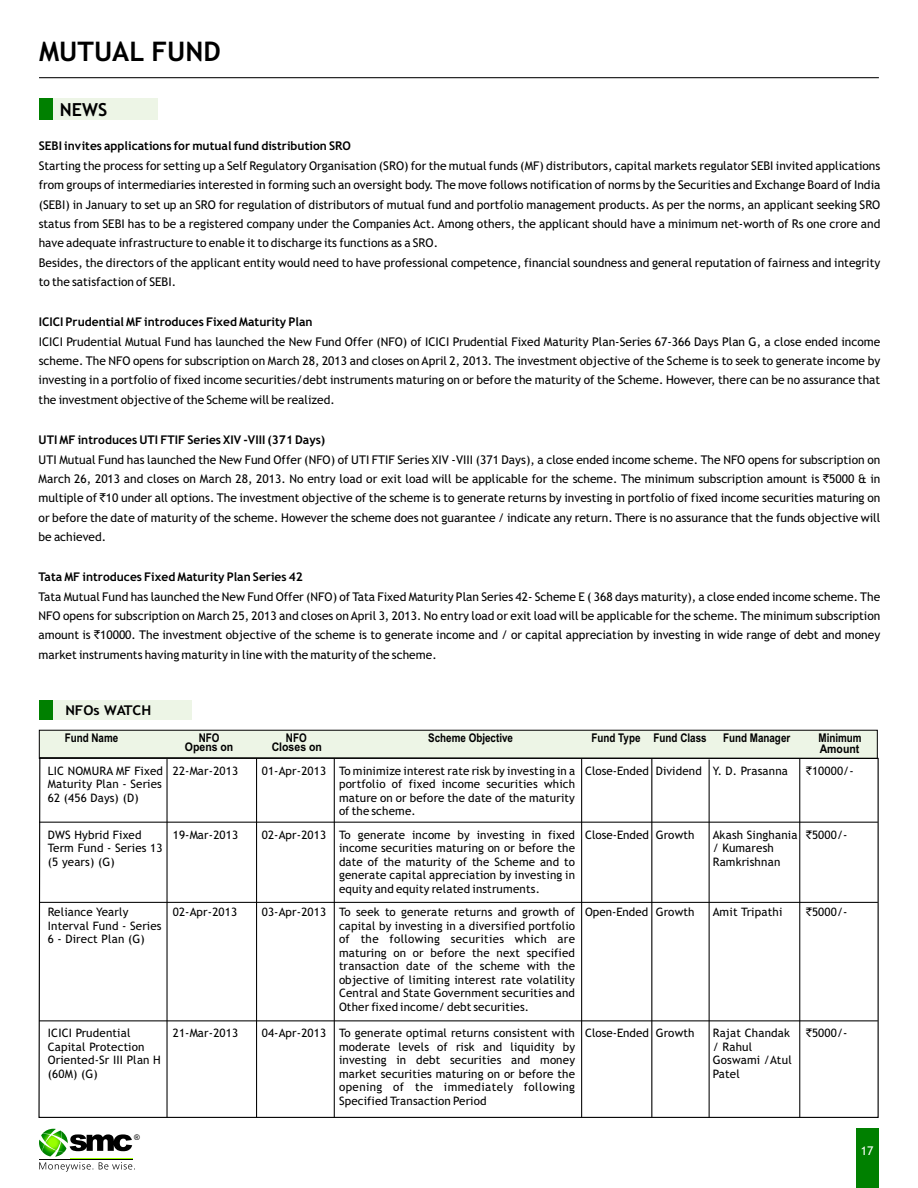
<style>
.page{position:relative;width:918px;height:1188px;background:#fff}
.page>*{position:absolute;margin:0;border:0;box-sizing:border-box;transform-origin:0 0}
.t1{font:700 27px "Trebuchet MS";color:#000}
.t2{font:700 18px "Trebuchet MS";color:#000}
.t3{font:700 13.5px "Trebuchet MS";color:#000;scale:1.07 1}
.t4{font:12px/19.2px "Trebuchet MS";color:#000;text-align:justify}
.t5{font:700 12px "Trebuchet MS";color:#000}
.t6{font:700 12px "Arial Narrow";color:#000}
.t7{font:12px "Trebuchet MS";color:#fff}
.t8{font:700 11.85px "Arial Narrow";color:#000;scale:1.08 1}
.t9{font:11.7px/13.5px "Trebuchet MS";letter-spacing:.015em;color:#000}
.t10{font:7.8px "Arial";color:#000}
.s1{font-family:"Rupee Foradian"}
</style>
<div class="page">
<hr style="left:39px;top:77px;width:840px;height:1px;background:#000">
<div style="left:856px;top:1128px;width:23px;height:60px;background:#008000"></div>
<div style="left:39px;top:98px;width:118px;height:22px;background:#edf5e6"></div>
<div style="left:39px;top:98px;width:14px;height:22px;background:#008000"></div>
<svg style="left:70px;top:1134px;width:62px;height:17px"></svg>
<img style="left:39px;top:1129px;width:29px;height:28px">
<hr style="left:70px;top:1158px;width:62px;height:2px;background:#9f0">
<hr style="left:39px;top:1159px;width:93px;height:1px;background:#000">
<svg style="left:39px;top:1162px;width:96px;height:10px"></svg>
<div style="left:39px;top:700px;width:153px;height:20px;background:#edf5e6"></div>
<div style="left:39px;top:700px;width:14px;height:20px;background:#008000"></div>
<svg style="left:39px;top:729px;width:839px;height:28px;background:#e4ebdd"></svg>
<svg style="left:38px;top:757px;width:841px;height:361px"></svg>
<hr style="left:334px;top:759px;width:1px;height:358px;background:#000">
<hr style="left:799px;top:759px;width:1px;height:358px;background:#000">
<hr style="left:709px;top:759px;width:1px;height:358px;background:#000">
<hr style="left:651px;top:759px;width:1px;height:358px;background:#000">
<hr style="left:256px;top:758px;width:1px;height:359px;background:#000">
<hr style="left:167px;top:759px;width:1px;height:358px;background:#000">
<hr style="left:581px;top:759px;width:1px;height:358px;background:#000">
<hr style="left:39px;top:822px;width:839px;height:1px;background:#000">
<hr style="left:39px;top:902px;width:839px;height:1px;background:#000">
<hr style="left:39px;top:1020px;width:839px;height:1px;background:#000">
<h1 class="t1" style="left:39px;top:42px;width:183px">MUTUAL FUND</h1>
<h2 class="t2" style="left:60px;top:103px;width:49px">NEWS</h2>
<p class="t5" style="left:39px;top:141px;width:314px">SEBI invites applications for mutual fund distribution SRO</p>
<p class="t4" style="left:39px;top:157px;width:843px;text-align:left">Starting the process for setting up a Self Regulatory Organisation (SRO) for the mutual funds (MF) distributors, capital markets regulator SEBI invited applications from groups of intermediaries interested in forming such an oversight body. The move follows notification of norms by the Securities and Exchange Board of India (SEBI) in January to set up an SRO for regulation of distributors of mutual fund and portfolio management products. As per the norms, an applicant seeking SRO status from SEBI has to be a registered company under the Companies Act. Among others, the applicant should have a minimum net-worth of Rs one crore and have adequate infrastructure to enable it to discharge its functions as a SRO.<br>Besides, the directors of the applicant entity would need to have professional competence, financial soundness and general reputation of fairness and integrity to the satisfaction of SEBI.</p>
<p class="t5" style="left:39px;top:317px;width:275px">ICICI Prudential MF introduces Fixed Maturity Plan</p>
<p class="t4" style="left:39px;top:333px;width:843px">ICICI Prudential Mutual Fund has launched the New Fund Offer (NFO) of ICICI Prudential Fixed Maturity Plan-Series 67-366 Days Plan G, a close ended income scheme. The NFO opens for subscription on March 28, 2013 and closes on April 2, 2013. The investment objective of the Scheme is to seek to generate income by investing in a portfolio of fixed income securities/debt instruments maturing on or before the maturity of the Scheme. However, there can be no assurance that the investment objective of the Scheme will be realized.</p>
<p class="t5" style="left:39px;top:435px;width:288px">UTI MF introduces UTI FTIF Series XIV -VIII (371 Days)</p>
<p class="t4" style="left:39px;top:451px;width:843px">UTI Mutual Fund has launched the New Fund Offer (NFO) of UTI FTIF Series XIV -VIII (371 Days), a close ended income scheme. The NFO opens for subscription on March 26, 2013 and closes on March 28, 2013. No entry load or exit load will be applicable for the scheme. The minimum subscription amount is <span class="s1">`</span>5000 &amp; in multiple of <span class="s1">`</span>10 under all options. The investment objective of the scheme is to generate returns by investing in portfolio of fixed income securities maturing on or before the date of maturity of the scheme. However the scheme does not guarantee / indicate any return. There is no assurance that the funds objective will be achieved.</p>
<p class="t5" style="left:39px;top:572px;width:266px">Tata MF introduces Fixed Maturity Plan Series 42</p>
<p class="t4" style="left:39px;top:588px;width:843px">Tata Mutual Fund has launched the New Fund Offer (NFO) of Tata Fixed Maturity Plan Series 42- Scheme E ( 368 days maturity), a close ended income scheme. The NFO opens for subscription on March 25, 2013 and closes on April 3, 2013. No entry load or exit load will be applicable for the scheme. The minimum subscription amount is <span class="s1">`</span>10000. The investment objective of the scheme is to generate income and / or capital appreciation by investing in wide range of debt and money market instruments having maturity in line with the maturity of the scheme.</p>
<p class="t3" style="left:65px;top:705px;width:82px">NFOs WATCH</p>
<p class="t6" style="left:65px;top:734px;width:55px">Fund Name</p>
<p class="t6" style="left:199px;top:734px;width:22px">NFO</p>
<p class="t6" style="left:286px;top:734px;width:22px">NFO</p>
<p class="t6" style="left:428px;top:734px;width:86px">Scheme Objective</p>
<p class="t6" style="left:592px;top:734px;width:117px">Fund Type Fund Class</p>
<p class="t6" style="left:723px;top:734px;width:69px">Fund Manager</p>
<p class="t6" style="left:819px;top:734px;width:45px">Minimum</p>
<p class="t8" style="left:185px;top:742px;width:46px">Opens on</p>
<p class="t8" style="left:272px;top:742px;width:48px">Closes on</p>
<p class="t8" style="left:820px;top:744px;width:38px">Amount</p>
<p class="t9" style="left:48px;top:765px;width:192px">LIC NOMURA MF Fixed 22-Mar-2013</p>
<p class="t9" style="left:262px;top:765px;width:66px">01-Apr-2013</p>
<p class="t9" style="left:585px;top:765px;width:118px">Close-Ended Dividend</p>
<p class="t9" style="left:806px;top:765px;width:49px"><span class="s1">`</span>10000/-</p>
<p class="t9" style="left:48px;top:779px;width:116px">Maturity Plan - Series<br>62 (456 Days) (D)</p>
<p class="t9" style="left:339px;top:765px;width:238px">To minimize interest rate risk by investing in a</p>
<p class="t9" style="left:713px;top:765px;width:77px">Y. D. Prasanna</p>
<p class="t9" style="left:339px;top:779px;width:238px;text-align:justify">portfolio of fixed income securities which mature on or before the date of the maturity of the scheme.</p>
<p class="t9" style="left:48px;top:829px;width:95px">DWS Hybrid Fixed</p>
<p class="t9" style="left:173px;top:829px;width:67px">19-Mar-2013</p>
<p class="t9" style="left:262px;top:829px;width:66px">02-Apr-2013</p>
<p class="t9" style="left:585px;top:829px;width:111px">Close-Ended Growth</p>
<p class="t9" style="left:806px;top:829px;width:43px"><span class="s1">`</span>5000/-</p>
<p class="t9" style="left:48px;top:842px;width:116px">Term Fund - Series 13 (5 years) (G)</p>
<p class="t9" style="left:339px;top:829px;width:238px;text-align:justify">To generate income by investing in fixed income securities maturing on or before the date of the maturity of the Scheme and to generate capital appreciation by investing in equity and equity related instruments.</p>
<p class="t9" style="left:713px;top:829px;width:86px">Akash Singhania / Kumaresh<br>Ramkrishnan</p>
<p class="t9" style="left:48px;top:906px;width:82px">Reliance Yearly</p>
<p class="t9" style="left:173px;top:906px;width:66px">02-Apr-2013</p>
<p class="t9" style="left:262px;top:906px;width:66px">03-Apr-2013</p>
<p class="t9" style="left:585px;top:906px;width:111px">Open-Ended Growth</p>
<p class="t9" style="left:806px;top:906px;width:43px"><span class="s1">`</span>5000/-</p>
<p class="t9" style="left:48px;top:920px;width:115px">Interval Fund - Series<br>6 - Direct Plan (G)</p>
<p class="t9" style="left:339px;top:906px;width:237px">To seek to generate returns and growth of</p>
<p class="t9" style="left:713px;top:906px;width:71px">Amit Tripathi</p>
<p class="t9" style="left:339px;top:920px;width:238px;text-align:justify">capital by investing in a diversified portfolio of the following securities which are maturing on or before the next specified transaction date of the scheme with the objective of limiting interest rate volatility Central and State Government securities and Other fixed income/ debt securities.</p>
<p class="t9" style="left:48px;top:1027px;width:84px">ICICI Prudential</p>
<p class="t9" style="left:173px;top:1027px;width:67px">21-Mar-2013</p>
<p class="t9" style="left:262px;top:1027px;width:66px">04-Apr-2013</p>
<p class="t9" style="left:585px;top:1027px;width:111px">Close-Ended Growth</p>
<p class="t9" style="left:806px;top:1027px;width:43px"><span class="s1">`</span>5000/-</p>
<p class="t9" style="left:48px;top:1041px;width:115px">Capital Protection<br>Oriented-Sr III Plan H (60M) (G)</p>
<p class="t9" style="left:339px;top:1027px;width:238px;text-align:justify">To generate optimal returns consistent with moderate levels of risk and liquidity by investing in debt securities and money market securities maturing on or before the opening of the immediately following Specified Transaction Period</p>
<p class="t9" style="left:713px;top:1027px;width:81px">Rajat Chandak / Rahul<br>Goswami /Atul<br>Patel</p>
<p class="t10" style="left:134px;top:1135px;width:7px">®</p>
<p class="t7" style="left:861px;top:1146px;width:14px">17</p>
</div>
